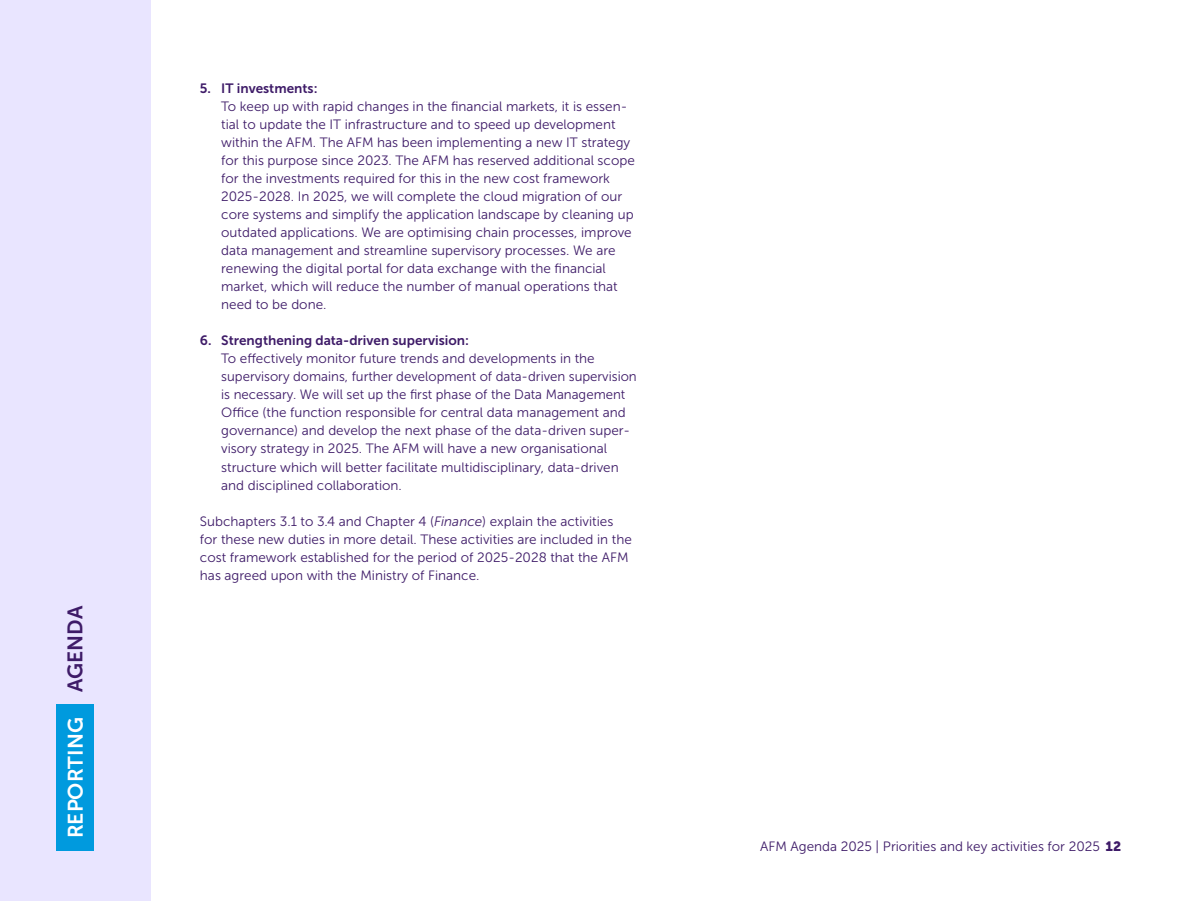
<style>
.page{position:relative;width:1200px;height:901px;background:#fff}
.page>*{position:absolute;margin:0;border:0;box-sizing:border-box;transform-origin:0 0}
.t1{font:21px "Museo Sans";color:#fff}
.P_Platte_tekst{font:13.5px/18px "Museo Sans 300";color:#3e1b68}
.t2{font:13.5px "Museo Sans";color:#3e1b68}
.s1{color:#3e1b68}
.s2{font-family:"Museo Sans 700"}
.s3{font-family:"Museo Sans 300 Italic 2"}
.s4{font-family:"Museo Sans 900"}
</style>
<div class="page">
<div style="left:0;top:0;width:150px;height:900px;background:#e9e5ff"></div>
<div style="left:56px;top:704px;width:38px;height:146px;background:#009ade"></div>
<h1 class="t1" style="left:64px;top:837px;width:234px;rotate:-90deg">REPORTING <span class="s1">AGENDA</span></h1>
<p class="P_Platte_tekst" style="left:221px;top:79px;width:415px;text-indent:-21px"><span class="s2">5. IT investments:<br></span>To keep up with rapid changes in the financial markets, it is essen&shy;tial to update the IT infrastructure and to speed up development within the AFM. The AFM has been implementing a new IT strategy for this purpose since 2023. The AFM has reserved additional scope for the investments required for this in the new cost framework 2025-2028. In 2025, we will complete the cloud migration of our core systems and simplify the application landscape by cleaning up outdated applications. We are optimising chain processes, improve data management and streamline supervisory processes. We are renewing the digital portal for data exchange with the financial market, which will reduce the number of manual operations that need to be done.</p>
<p class="P_Platte_tekst" style="left:221px;top:331px;width:417px;text-indent:-21px"><span class="s2">6. Strengthening data-driven supervision:<br></span>To effectively monitor future trends and developments in the supervisory domains, further development of data-driven supervision is necessary. We will set up the first phase of the Data Management Office (the function responsible for central data management and governance) and develop the next phase of the data-driven super&shy;visory strategy in 2025. The AFM will have a new organisational structure which will better facilitate multidisciplinary, data-driven and disciplined collaboration.</p>
<p class="P_Platte_tekst" style="left:200px;top:511px;width:433px">Subchapters 3.1 to 3.4 and Chapter 4 (<span class="s3">Finance</span>) explain the activities for these new duties in more detail. These activities are included in the cost framework established for the period of 2025-2028 that the AFM has agreed upon with the Ministry of Finance.</p>
<p class="t2" style="left:760px;top:838px;width:363px">AFM Agenda 2025 | Priorities and key activities for 2025 <span class="s4">12</span></p>
</div>
